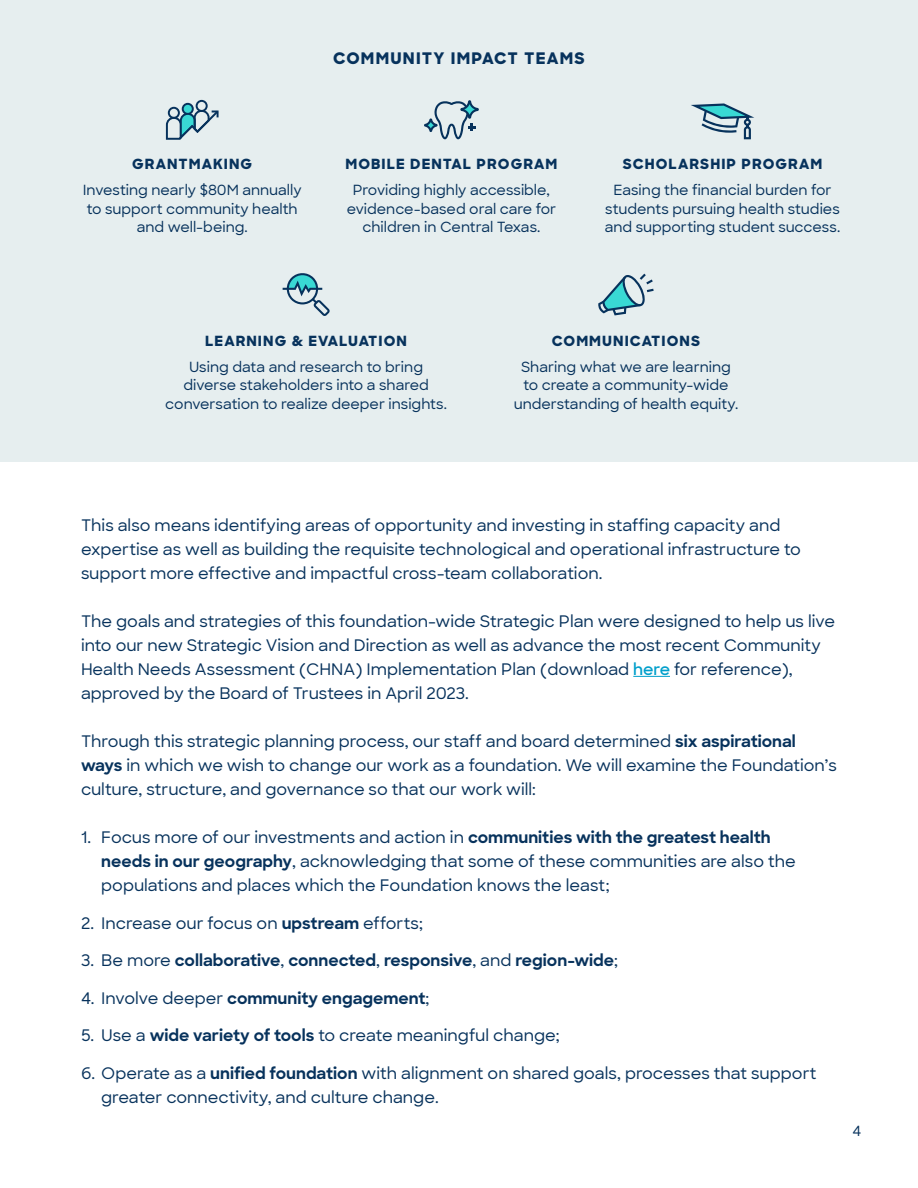
<style>
.page{position:relative;width:918px;height:1188px;background:#fff}
.page>*{position:absolute;margin:0;border:0;box-sizing:border-box;transform-origin:0 0}
.t1{font:500 16.2px/24px "Sharp Sans";color:#07325c}
.t2{font:700 16.2px "Sharp Sans";color:#07325c}
.t3{font:800 16.2px "Sharp Sans";letter-spacing:.075em;color:#07325c}
.t4{font:500 14.25px/18.8px "Sharp Sans";color:#07325c;text-align:center}
.t5{font:800 14.25px "Sharp Sans";letter-spacing:.075em;color:#07325c}
.s1{font-weight:600;color:#009fcb}
.s2{font-weight:700}
.s3{font-weight:500}
</style>
<div class="page">
<hr style="left:633px;top:676px;width:37px;height:1px;background:#009fcb">
<div style="left:0;top:0;width:918px;height:461px;background:#e6eeef"></div>
<svg style="left:691px;top:103px;width:63px;height:36px"></svg>
<svg style="left:424px;top:100px;width:55px;height:39px"></svg>
<svg style="left:283px;top:273px;width:47px;height:43px"></svg>
<svg style="left:598px;top:274px;width:56px;height:41px"></svg>
<svg style="left:166px;top:100px;width:53px;height:40px"></svg>
<p class="t3" style="left:333px;top:46px;width:253px">COMMUNITY IMPACT TEAMS</p>
<p class="t5" style="left:132px;top:153px;width:121px">GRANTMAKING</p>
<p class="t4" style="left:83px;top:180px;width:220px">Investing nearly $80M annually to support community health and well-being.</p>
<p class="t5" style="left:345px;top:153px;width:214px">MOBILE DENTAL PROGRAM</p>
<p class="t4" style="left:347px;top:180px;width:211px">Providing highly accessible, evidence-based oral care for children in Central Texas.</p>
<p class="t5" style="left:623px;top:153px;width:201px">SCHOLARSHIP PROGRAM</p>
<p class="t4" style="left:605px;top:180px;width:237px">Easing the financial burden for students pursuing health studies and supporting student success.</p>
<p class="t5" style="left:205px;top:330px;width:203px">LEARNING &amp; EVALUATION</p>
<p class="t4" style="left:165px;top:357px;width:283px">Using data and research to bring diverse stakeholders into a shared conversation to realize deeper insights.</p>
<p class="t5" style="left:552px;top:330px;width:150px">COMMUNICATIONS</p>
<p class="t4" style="left:514px;top:357px;width:226px">Sharing what we are learning to create a community-wide understanding of health equity.</p>
<p class="t1" style="left:81px;top:513px;width:722px">This also means identifying areas of opportunity and investing in staffing capacity and expertise as well as building the requisite technological and operational infrastructure to support more effective and impactful cross-team collaboration.</p>
<p class="t1" style="left:81px;top:609px;width:756px">The goals and strategies of this foundation-wide Strategic Plan were designed to help us live into our new Strategic Vision and Direction as well as advance the most recent Community Health Needs Assessment (CHNA) Implementation Plan (download <span class="s1">here</span> for reference), approved by the Board of Trustees in April 2023.</p>
<p class="t1" style="left:81px;top:729px;width:758px">Through this strategic planning process, our staff and board determined <span class="s2">six aspirational ways</span> in which we wish to change our work as a foundation. We will examine the Foundation’s culture, structure, and governance so that our work will:</p>
<p class="t1" style="left:101px;top:825px;width:696px;text-indent:-20px">1. Focus more of our investments and action in <span class="s2">communities with the greatest health needs in our geography</span>, acknowledging that some of these communities are also the populations and places which the Foundation knows the least;</p>
<p class="t1" style="left:81px;top:910px;width:344px">2. Increase our focus on <span class="s2">upstream</span> efforts;</p>
<p class="t2" style="left:81px;top:948px;width:539px"><span class="s3">3. Be more</span> collaborative<span class="s3">,</span> connected<span class="s3">,</span> responsive<span class="s3">, and</span> region-wide<span class="s3">;</span></p>
<p class="t2" style="left:81px;top:986px;width:350px"><span class="s3">4. Involve deeper</span> community engagement<span class="s3">;</span></p>
<p class="t1" style="left:81px;top:1023px;width:480px">5. Use a <span class="s2">wide variety of tools</span> to create meaningful change;</p>
<p class="t1" style="left:101px;top:1060px;width:717px;text-indent:-20px">6. Operate as a <span class="s2">unified foundation</span> with alignment on shared goals, processes that support greater connectivity, and culture change.</p>
<p class="t4" style="left:852px;top:1121px;width:10px">4</p>
</div>
